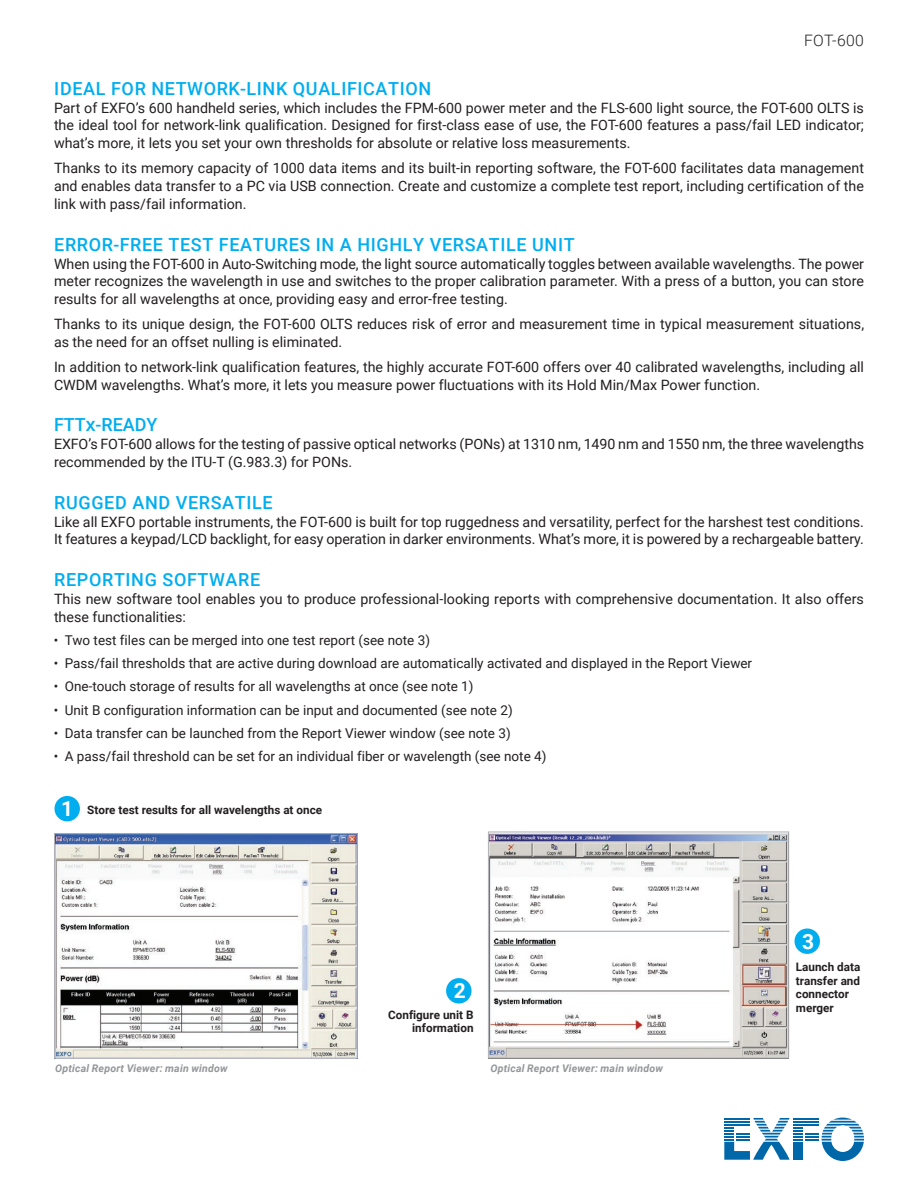
<style>
.page{position:relative;width:918px;height:1188px;background:#fff}
.page>*{position:absolute;margin:0;border:0;box-sizing:border-box;transform-origin:0 0}
.t1{font:700 21px "Roboto";color:#fff}
.t2{font:500 18px "Roboto";letter-spacing:.035em;color:#00aeef}
.t3{font:500 18px "Roboto";color:#00aeef}
.t4{font:300 15.75px "Roboto";letter-spacing:.025em;color:#231f20}
.t5{font:14.25px/18px "Roboto";color:#231f20}
.t6{font:13.5px "Roboto";color:#231f20}
.t7{font:700 11.7px/13.5px "Roboto";color:#231f20;text-align:right}
.t8{font:italic 700 10.5px "Roboto";letter-spacing:.02em;color:#939598}
</style>
<div class="page">
<svg style="left:724px;top:1118px;width:140px;height:43px"></svg>
<hr style="left:724px;top:1124px;width:26px;height:2px;background:#0068a9">
<img style="left:490px;top:834px;width:297px;height:222px">
<div style="left:488px;top:832px;width:301px;height:226px;border:1px solid #b2b3b7"></div>
<img style="left:56px;top:835px;width:300px;height:221px">
<div style="left:54px;top:833px;width:304px;height:225px;border:1px solid #b2b3b7"></div>
<div style="left:54px;top:796px;width:26px;height:25px;background:#00aeef;border-radius:50%"></div>
<div style="left:446px;top:978px;width:26px;height:26px;background:#00aeef;border-radius:50%"></div>
<div style="left:795px;top:928px;width:25px;height:26px;background:#00aeef;border-radius:50%"></div>
<p class="t4" style="left:804px;top:30px;width:61px">FOT-600</p>
<p class="t2" style="left:54px;top:75px;width:379px">IDEAL FOR NETWORK-LINK QUALIFICATION</p>
<p class="t5" style="left:54px;top:98px;width:812px;text-align:justify">Part of EXFO’s 600 handheld series, which includes the FPM-600 power meter and the FLS-600 light source, the FOT-600 OLTS is the ideal tool for network-link qualification. Designed for first-class ease of use, the FOT-600 features a pass/fail LED indicator; what’s more, it lets you set your own thresholds for absolute or relative loss measurements.</p>
<p class="t5" style="left:54px;top:159px;width:812px;text-align:justify">Thanks to its memory capacity of 1000 data items and its built-in reporting software, the FOT-600 facilitates data management and enables data transfer to a PC via USB connection. Create and customize a complete test report, including certification of the link with pass/fail information.</p>
<p class="t2" style="left:54px;top:231px;width:522px">ERROR-FREE TEST FEATURES IN A HIGHLY VERSATILE UNIT</p>
<p class="t5" style="left:54px;top:254px;width:812px;text-align:justify">When using the FOT-600 in Auto-Switching mode, the light source automatically toggles between available wavelengths. The power meter recognizes the wavelength in use and switches to the proper calibration parameter. With a press of a button, you can store results for all wavelengths at once, providing easy and error-free testing.</p>
<p class="t5" style="left:54px;top:315px;width:812px">Thanks to its unique design, the FOT-600 OLTS reduces risk of error and measurement time in typical measurement situations, as the need for an offset nulling is eliminated.</p>
<p class="t5" style="left:54px;top:357px;width:812px">In addition to network-link qualification features, the highly accurate FOT-600 offers over 40 calibrated wavelengths, including all<br>CWDM wavelengths. What’s more, it lets you measure power fluctuations with its Hold Min/Max Power function.</p>
<p class="t3" style="left:54px;top:412px;width:105px">FTTx-READY</p>
<p class="t5" style="left:54px;top:435px;width:812px">EXFO’s FOT-600 allows for the testing of passive optical networks (PONs) at 1310 nm, 1490 nm and 1550 nm, the three wavelengths recommended by the ITU-T (G.983.3) for PONs.</p>
<p class="t2" style="left:54px;top:489px;width:220px">RUGGED AND VERSATILE</p>
<p class="t5" style="left:54px;top:512px;width:812px">Like all EXFO portable instruments, the FOT-600 is built for top ruggedness and versatility, perfect for the harshest test conditions.<br>It features a keypad/LCD backlight, for easy operation in darker environments. What’s more, it is powered by a rechargeable battery.</p>
<p class="t2" style="left:54px;top:567px;width:207px">REPORTING SOFTWARE</p>
<p class="t5" style="left:54px;top:589px;width:811px">This new software tool enables you to produce professional-looking reports with comprehensive documentation. It also offers these functionalities:</p>
<p class="t6" style="left:54px;top:631px;width:378px">• Two test files can be merged into one test report (see note 3)</p>
<p class="t6" style="left:54px;top:654px;width:700px">• Pass/fail thresholds that are active during download are automatically activated and displayed in the Report Viewer</p>
<p class="t6" style="left:54px;top:677px;width:421px">• One-touch storage of results for all wavelengths at once (see note 1)</p>
<p class="t6" style="left:54px;top:700px;width:460px">• Unit B configuration information can be input and documented (see note 2)</p>
<p class="t6" style="left:54px;top:724px;width:458px">• Data transfer can be launched from the Report Viewer window (see note 3)</p>
<p class="t6" style="left:54px;top:747px;width:494px">• A pass/fail threshold can be set for an individual fiber or wavelength (see note 4)</p>
<h1 class="t1" style="left:61px;top:794px;width:14px">1</h1>
<p class="t7" style="left:87px;top:803px;width:236px">Store test results for all wavelengths at once</p>
<h1 class="t1" style="left:454px;top:976px;width:14px">2</h1>
<p class="t7" style="left:388px;top:1007px;width:87px">Configure unit B information</p>
<p class="t8" style="left:55px;top:1061px;width:174px">Optical Report Viewer: main window</p>
<p class="t8" style="left:490px;top:1061px;width:174px">Optical Report Viewer: main window</p>
<h1 class="t1" style="left:802px;top:927px;width:14px">3</h1>
<p class="t7" style="left:796px;top:960px;width:66px;text-align:left">Launch data transfer and connector merger</p>
</div>
